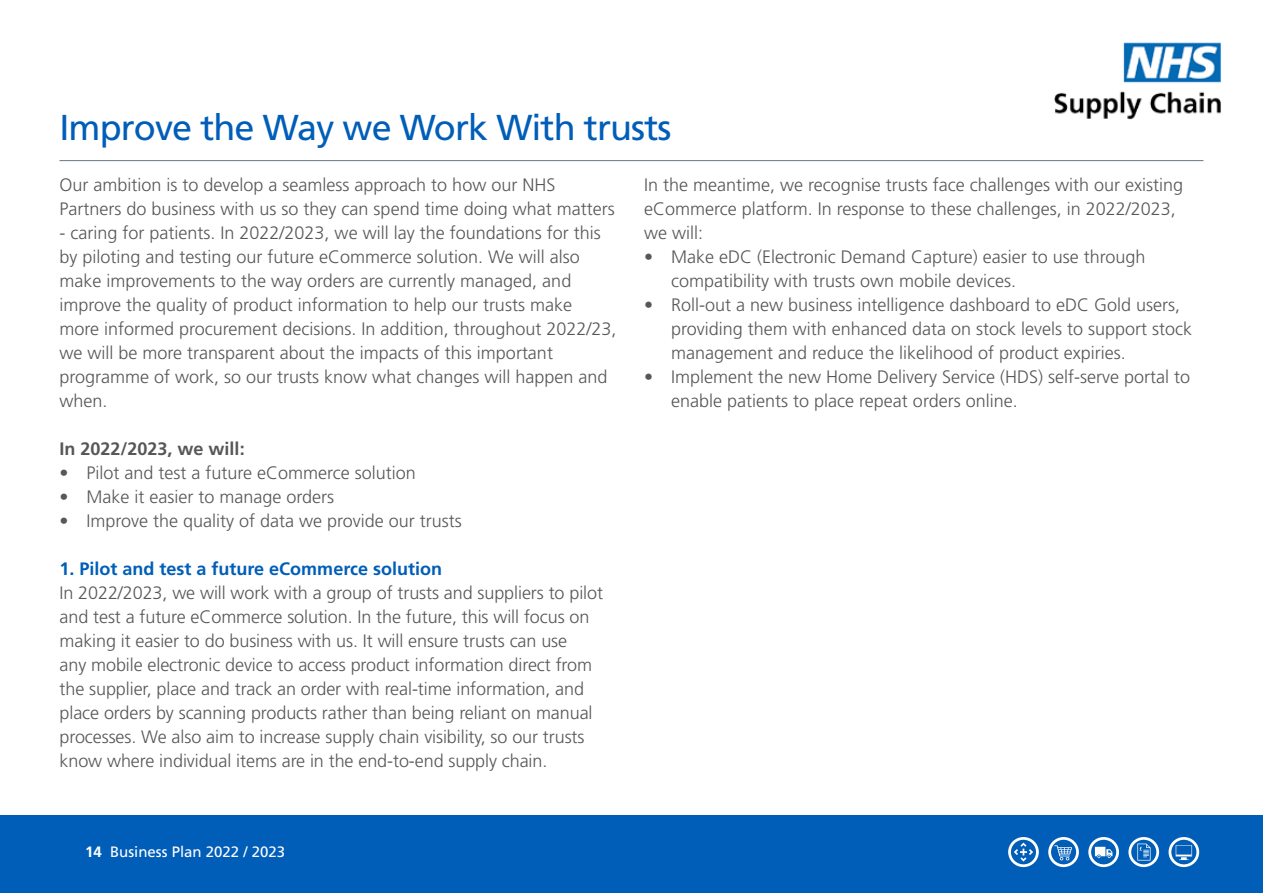
<style>
.page{position:relative;width:1263px;height:893px;background:#fff}
.page>*{position:absolute;margin:0;border:0;box-sizing:border-box;transform-origin:0 0}
.t1{font:36px "Frutiger";letter-spacing:-.025em;color:#005eb8}
.t2{font:300 18px/24px "Frutiger";color:#575756}
.t3{font:700 18px "Frutiger";color:#005eb8}
.t4{font:700 18px "Frutiger";color:#575756}
.t5{font:15px "Frutiger";color:#fff}
.s1{font-weight:700}
</style>
<div class="page">
<img style="left:1054px;top:42px;width:167px;height:119px">
<hr style="left:60px;top:160px;width:1143px;height:1px;background:#768692">
<div style="left:0;top:815px;width:1263px;height:78px;background:#005eb8"></div>
<svg style="left:1088px;top:837px;width:31px;height:30px"></svg>
<svg style="left:1008px;top:837px;width:31px;height:30px"></svg>
<svg style="left:1048px;top:837px;width:31px;height:30px"></svg>
<svg style="left:1128px;top:837px;width:31px;height:30px"></svg>
<svg style="left:1168px;top:837px;width:31px;height:30px"></svg>
<h1 class="t1" style="left:60px;top:107px;width:613px">Improve the Way we Work With trusts</h1>
<p class="t2" style="left:644px;top:173px;width:540px">In the meantime, we recognise trusts face challenges with our existing eCommerce platform. In response to these challenges, in 2022/2023, we will:</p>
<p class="t2" style="left:671px;top:245px;width:476px;text-indent:-27px">• Make eDC (Electronic Demand Capture) easier to use through compatibility with trusts own mobile devices.</p>
<p class="t2" style="left:671px;top:293px;width:522px;text-indent:-27px">• Roll-out a new business intelligence dashboard to eDC Gold users, providing them with enhanced data on stock levels to support stock management and reduce the likelihood of product expiries.</p>
<p class="t2" style="left:671px;top:365px;width:520px;text-indent:-27px">• Implement the new Home Delivery Service (HDS) self-serve portal to enable patients to place repeat orders online.</p>
<p class="t2" style="left:60px;top:173px;width:557px">Our ambition is to develop a seamless approach to how our NHS<br>Partners do business with us so they can spend time doing what matters</p>
<p class="t2" style="left:60px;top:221px;width:558px">- caring for patients. In 2022/2023, we will lay the foundations for this by piloting and testing our future eCommerce solution. We will also make improvements to the way orders are currently managed, and improve the quality of product information to help our trusts make<br>more informed procurement decisions. In addition, throughout 2022/23, we will be more transparent about the impacts of this important programme of work, so our trusts know what changes will happen and when.</p>
<p class="t4" style="left:60px;top:438px;width:187px">In 2022/2023, we will:</p>
<p class="t2" style="left:60px;top:461px;width:358px">• Pilot and test a future eCommerce solution</p>
<p class="t2" style="left:60px;top:485px;width:276px">• Make it easier to manage orders</p>
<p class="t2" style="left:60px;top:509px;width:404px">• Improve the quality of data we provide our trusts</p>
<p class="t3" style="left:60px;top:558px;width:384px">1. Pilot and test a future eCommerce solution</p>
<p class="t2" style="left:60px;top:581px;width:545px">In 2022/2023, we will work with a group of trusts and suppliers to pilot and test a future eCommerce solution. In the future, this will focus on making it easier to do business with us. It will ensure trusts can use<br>any mobile electronic device to access product information direct from the supplier, place and track an order with real-time information, and place orders by scanning products rather than being reliant on manual processes. We also aim to increase supply chain visibility, so our trusts know where individual items are in the end-to-end supply chain.</p>
<p class="t5" style="left:85px;top:843px;width:202px"><span class="s1">14</span> Business Plan 2022 / 2023</p>
</div>
